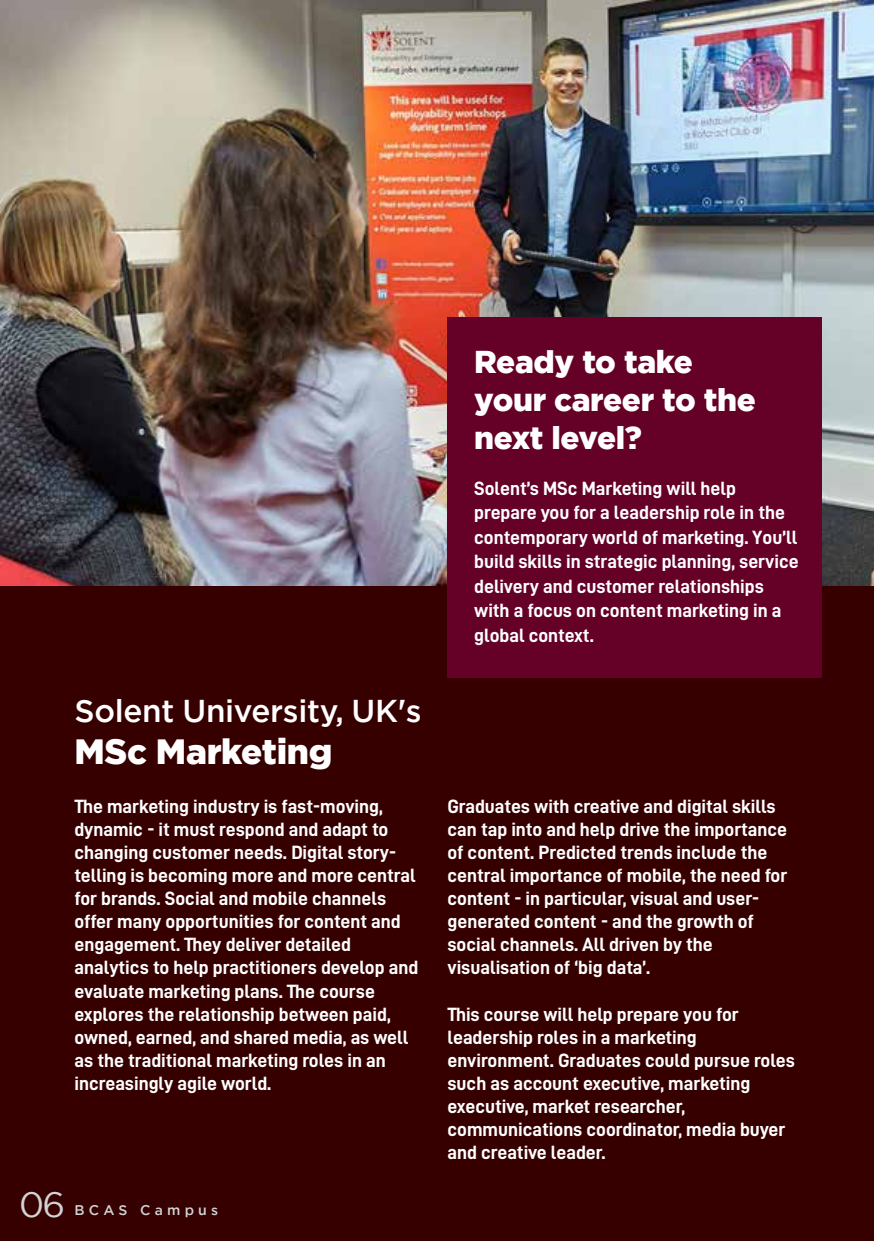
<style>
.page{position:relative;width:874px;height:1241px;background:#fff}
.page>*{position:absolute;margin:0;border:0;box-sizing:border-box;transform-origin:0 0}
.t1{font:900 35px "Gotham";letter-spacing:-.01em;color:#fff}
.t2{font:35px "Gotham";color:#d1d3d4}
.t3{font:900 31.5px/37.8px "Gotham";letter-spacing:-.01em;color:#fff}
.t4{font:500 31.5px "Gotham";letter-spacing:-.01em;color:#fff}
.t5{font:19.25px/23.1px "D DIN Bold";color:#fff}
.t6{font:500 14px "Gotham";letter-spacing:.3em;color:#d1d3d4}
</style>
<div class="page">
<div style="left:0;top:0;width:873px;height:1240px;background:#370000"></div>
<img style="left:0;top:0;width:873px;height:585px">
<div style="left:447px;top:317px;width:374px;height:360px;background:#650027"></div>
<h2 class="t4" style="left:74px;top:690px;width:348px">Solent University, UK's</h2>
<h1 class="t1" style="left:74px;top:727px;width:259px">MSc Marketing</h1>
<p class="t5" style="left:74px;top:794px;width:345px">The marketing industry is fast-moving, dynamic - it must respond and adapt to changing customer needs. Digital story&shy;telling is becoming more and more central for brands. Social and mobile channels offer many opportunities for content and engagement. They deliver detailed analytics to help practitioners develop and evaluate marketing plans. The course explores the relationship between paid, owned, earned, and shared media, as well as the traditional marketing roles in an increasingly agile world.</p>
<h1 class="t2" style="left:19px;top:1181px;width:47px">06</h1>
<p class="t6" style="left:74px;top:1200px;width:145px">BCAS Campus</p>
<h2 class="t3" style="left:474px;top:342px;width:283px">Ready to take your career to the next level?</h2>
<p class="t5" style="left:474px;top:475px;width:326px;line-height:24.5px">Solent’s MSc Marketing will help prepare you for a leadership role in the contemporary world of marketing. You’ll build skills in strategic planning, service delivery and customer relationships with a focus on content marketing in a global context.</p>
<p class="t5" style="left:447px;top:794px;width:341px">Graduates with creative and digital skills can tap into and help drive the importance of content. Predicted trends include the central importance of mobile, the need for content - in particular, visual and user&shy;generated content - and the growth of social channels. All driven by the visualisation of ‘big data’.</p>
<p class="t5" style="left:447px;top:1001px;width:349px">This course will help prepare you for leadership roles in a marketing environment. Graduates could pursue roles such as account executive, marketing executive, market researcher, communications coordinator, media buyer and creative leader.</p>
</div>
